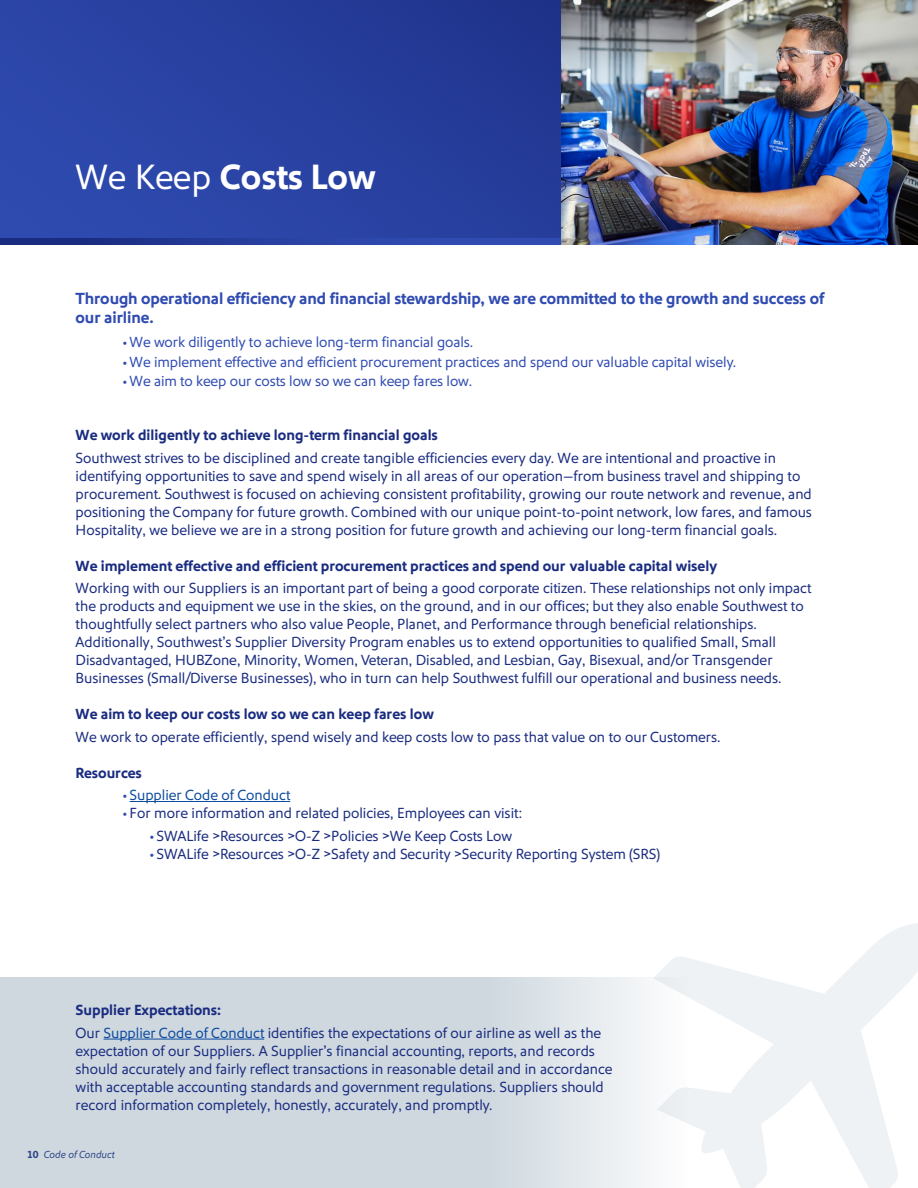
<style>
.page{position:relative;width:918px;height:1188px;background:#fff}
.page>*{position:absolute;margin:0;border:0;box-sizing:border-box;transform-origin:0 0}
.t1{font:700 36px "Southwest Sans";color:#fff}
.t2{font:700 16.5px/19.5px "Southwest Sans";letter-spacing:-.005em;color:#304cb2}
.t3{font:15px/18px "Southwest Sans";color:#1a2c80}
.t4{font:700 15px "Southwest Sans";color:#1a2c80}
.t5{font:15px "Southwest Sans";letter-spacing:-.005em;color:#304cb2}
.t6{font:15px "Southwest Sans";color:#0d4ba0}
.t7{font:italic 10.5px "Southwest Sans";color:#1a2c80}
.s1{font-weight:400}
.s2{color:#304cb2}
.s3{color:#0d4ba0}
.s4{font-weight:700;font-style:normal}
</style>
<div class="page">
<div style="left:0;top:0;width:562px;height:241px;background:linear-gradient(to right,#2e49ad,#223893)"></div>
<svg style="left:0;top:239px;width:562px;height:5px;background:#263e9c"></svg>
<svg style="left:0;top:977px;width:649px;height:211px;background:#d3dbe2"></svg>
<hr style="left:130px;top:801px;width:160px;height:1px;background:#0d4ba0">
<hr style="left:104px;top:1039px;width:160px;height:1px;background:#0d4ba0">
<img style="left:562px;top:0;width:356px;height:244px">
<svg style="left:653px;top:923px;width:265px;height:265px"></svg>
<h1 class="t1" style="left:76px;top:157px;width:302px"><span class="s1">We Keep</span> Costs Low</h1>
<h4 class="t2" style="left:76px;top:289px;width:750px">Through operational efficiency and financial stewardship, we are committed to the growth and success of our airline.</h4>
<p class="t5" style="left:123px;top:334px;width:352px">• We work diligently to achieve long-term financial goals.</p>
<p class="t5" style="left:123px;top:354px;width:615px">• We implement effective and efficient procurement practices and spend our valuable capital wisely.</p>
<p class="t5" style="left:123px;top:373px;width:351px">• We aim to keep our costs low so we can keep fares low.</p>
<p class="t4" style="left:76px;top:427px;width:364px">We work diligently to achieve long-term financial goals</p>
<p class="t3" style="left:76px;top:449px;width:738px">Southwest strives to be disciplined and create tangible efficiencies every day. We are intentional and proactive in identifying opportunities to save and spend wisely in all areas of our operation—from business travel and shipping to procurement. Southwest is focused on achieving consistent profitability, growing our route network and revenue, and positioning the Company for future growth. Combined with our unique point-to-point network, low fares, and famous Hospitality, we believe we are in a strong position for future growth and achieving our long-term financial goals.</p>
<p class="t4" style="left:76px;top:557px;width:643px">We implement effective and efficient procurement practices and spend our valuable capital wisely</p>
<p class="t3" style="left:76px;top:580px;width:738px">Working with our Suppliers is an important part of being a good corporate citizen. These relationships not only impact the products and equipment we use in the skies, on the ground, and in our offices; but they also enable Southwest to thoughtfully select partners who also value People, Planet, and Performance through beneficial relationships.<br>Additionally, Southwest’s Supplier Diversity Program enables us to extend opportunities to qualified Small, Small Disadvantaged, HUBZone, Minority, Women, Veteran, Disabled, and Lesbian, Gay, Bisexual, and/or Transgender Businesses (Small/Diverse Businesses), who in turn can help Southwest fulfill our operational and business needs.</p>
<p class="t4" style="left:76px;top:706px;width:360px">We aim to keep our costs low so we can keep fares low</p>
<p class="t3" style="left:76px;top:728px;width:646px">We work to operate efficiently, spend wisely and keep costs low to pass that value on to our Customers.</p>
<p class="t4" style="left:76px;top:764px;width:68px">Resources</p>
<p class="t6" style="left:123px;top:787px;width:169px"><span class="s2">•</span> Supplier Code of Conduct</p>
<p class="t3" style="left:123px;top:805px;width:401px"><span class="s2">•</span> For more information and related policies, Employees can visit:</p>
<p class="t3" style="left:150px;top:827px;width:364px"><span class="s2">•</span> SWALife &gt;Resources &gt;O-Z &gt;Policies &gt;We Keep Costs Low</p>
<p class="t3" style="left:150px;top:845px;width:512px"><span class="s2">•</span> SWALife &gt;Resources &gt;O-Z &gt;Safety and Security &gt;Security Reporting System (SRS)</p>
<p class="t4" style="left:76px;top:1002px;width:147px">Supplier Expectations:</p>
<p class="t3" style="left:76px;top:1024px;width:539px">Our <span class="s3">Supplier Code of Conduct</span> identifies the expectations of our airline as well as the expectation of our Suppliers. A Supplier’s financial accounting, reports, and records should accurately and fairly reflect transactions in reasonable detail and in accordance with acceptable accounting standards and government regulations. Suppliers should record information completely, honestly, accurately, and promptly.</p>
<p class="t7" style="left:27px;top:1148px;width:89px"><span class="s4">10</span> Code of Conduct</p>
</div>
